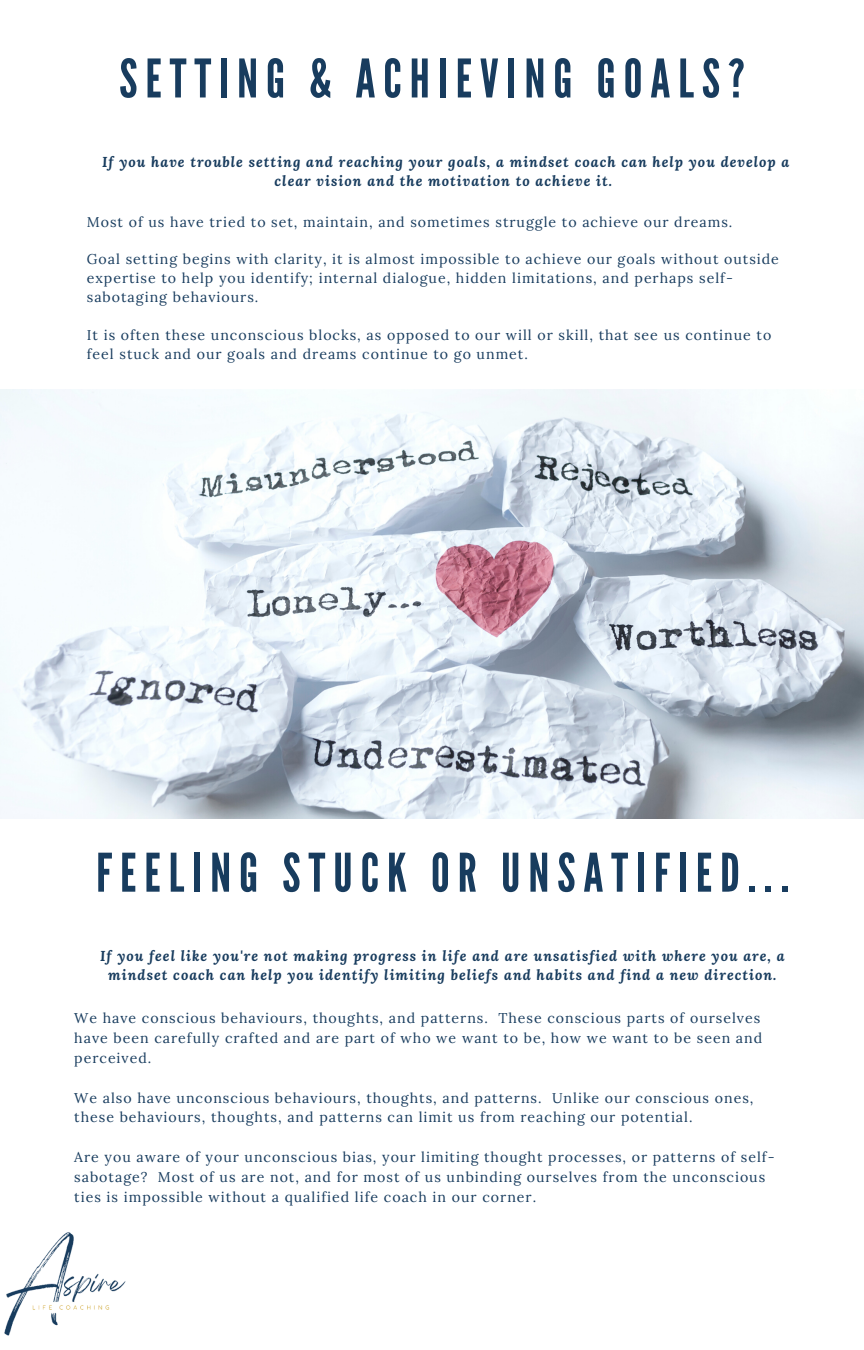
<style>
.page{position:relative;width:864px;height:1350px;background:#fff}
.page>*{position:absolute;margin:0;border:0;box-sizing:border-box;transform-origin:0 0}
.t1{font:53.1px "League Gothic";letter-spacing:.15em;color:#183c5e}
.t2{font:italic 700 14.4px/19.1px "Lora";letter-spacing:.07em;color:#183c5e;text-align:center}
.t3{font:14.17px/19.8px "Lora";letter-spacing:.07em;color:#183c5e}
</style>
<div class="page">
<img style="left:0;top:389px;width:864px;height:429px">
<img style="left:4px;top:1232px;width:122px;height:104px">
<h1 class="t1" style="left:119px;top:48px;width:627px">SETTING &amp; ACHIEVING GOALS?</h1>
<p class="t2" style="left:102px;top:152px;width:689px">If you have trouble setting and reaching your goals, a mindset coach can help you develop a clear vision and the motivation to achieve it.</p>
<p class="t3" style="left:87px;top:211px;width:647px">Most of us have tried to set, maintain, and sometimes struggle to achieve our dreams.</p>
<p class="t3" style="left:87px;top:250px;width:694px;line-height:18.9px">Goal setting begins with clarity, it is almost impossible to achieve our goals without outside expertise to help you identify; internal dialogue, hidden limitations, and perhaps self&shy;sabotaging behaviours.</p>
<p class="t3" style="left:87px;top:325px;width:686px;line-height:18.9px">It is often these unconscious blocks, as opposed to our will or skill, that see us continue to feel stuck and our goals and dreams continue to go unmet.</p>
<h1 class="t1" style="left:96px;top:842px;width:694px">FEELING STUCK OR UNSATIFIED...</h1>
<p class="t2" style="left:100px;top:946px;width:686px">If you feel like you're not making progress in life and are unsatisfied with where you are, a mindset coach can help you identify limiting beliefs and habits and find a new direction.</p>
<p class="t3" style="left:74px;top:1008px;width:690px">We have conscious behaviours, thoughts, and patterns. These conscious parts of ourselves have been carefully crafted and are part of who we want to be, how we want to be seen and perceived.</p>
<p class="t3" style="left:74px;top:1087px;width:681px">We also have unconscious behaviours, thoughts, and patterns. Unlike our conscious ones, these behaviours, thoughts, and patterns can limit us from reaching our potential.</p>
<p class="t3" style="left:74px;top:1147px;width:702px">Are you aware of your unconscious bias, your limiting thought processes, or patterns of self&shy;sabotage? Most of us are not, and for most of us unbinding ourselves from the unconscious ties is impossible without a qualified life coach in our corner.</p>
</div>
